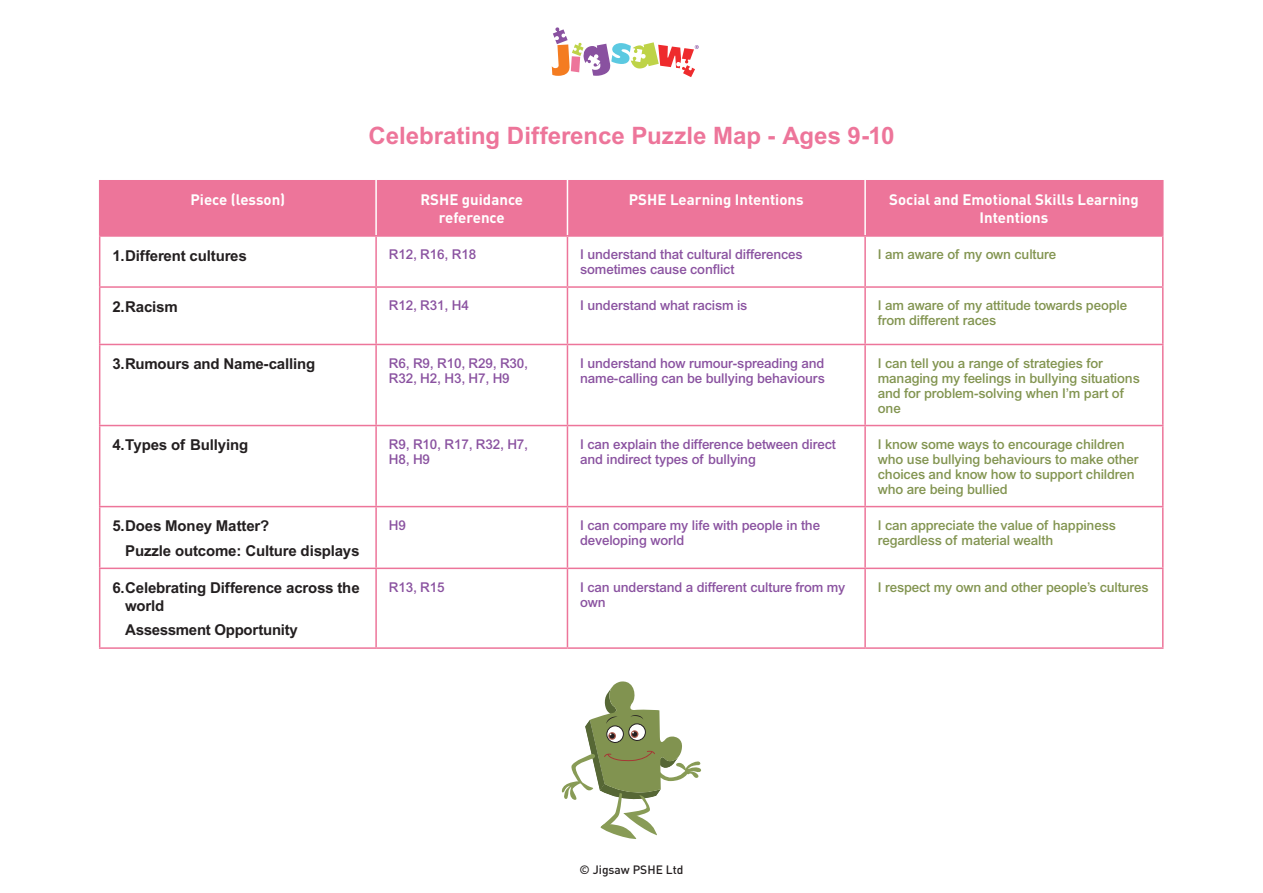
<style>
.page{position:relative;width:1263px;height:893px;background:#fff}
.page>*{position:absolute;margin:0;border:0;box-sizing:border-box;transform-origin:0 0}
.t1{font:700 24px "Arial";color:#ed759a}
.t2{font:700 15px/18px "Arial";letter-spacing:-.01em;color:#231f20}
.t3{font:700 15px/18px "DIN";color:#fff;text-align:center}
.t4{font:500 13.5px/15px "Arial";letter-spacing:-.01em;color:#829450}
.t5{font:500 13.5px/15px "Arial";letter-spacing:-.01em;color:#8a52a0}
.t6{font:500 12px "DIN";color:#231f20}
</style>
<div class="page">
<svg style="left:552px;top:27px;width:147px;height:50px"></svg>
<div style="left:100px;top:180px;width:1062px;height:55px;background:#ed759a"></div>
<hr style="left:375px;top:180px;width:2px;height:55px;background:#fff">
<hr style="left:567px;top:180px;width:1px;height:55px;background:#fff">
<hr style="left:376px;top:235px;width:191px;height:2px;background:#ed759a">
<hr style="left:375px;top:237px;width:2px;height:49px;background:#ed759a">
<hr style="left:567px;top:237px;width:1px;height:49px;background:#ed759a">
<hr style="left:376px;top:286px;width:191px;height:2px;background:#ed759a">
<hr style="left:375px;top:288px;width:2px;height:56px;background:#ed759a">
<hr style="left:567px;top:288px;width:1px;height:56px;background:#ed759a">
<hr style="left:376px;top:344px;width:191px;height:1px;background:#ed759a">
<hr style="left:375px;top:345px;width:2px;height:80px;background:#ed759a">
<hr style="left:567px;top:345px;width:1px;height:80px;background:#ed759a">
<hr style="left:376px;top:425px;width:191px;height:1px;background:#ed759a">
<hr style="left:375px;top:426px;width:2px;height:80px;background:#ed759a">
<hr style="left:567px;top:426px;width:1px;height:80px;background:#ed759a">
<hr style="left:376px;top:506px;width:191px;height:1px;background:#ed759a">
<hr style="left:375px;top:507px;width:2px;height:61px;background:#ed759a">
<hr style="left:567px;top:507px;width:1px;height:61px;background:#ed759a">
<hr style="left:376px;top:568px;width:191px;height:1px;background:#ed759a">
<hr style="left:375px;top:569px;width:2px;height:78px;background:#ed759a">
<hr style="left:567px;top:569px;width:1px;height:78px;background:#ed759a">
<hr style="left:376px;top:647px;width:191px;height:2px;background:#ed759a">
<hr style="left:99px;top:180px;width:1px;height:55px;background:#ed759a">
<hr style="left:864px;top:180px;width:2px;height:55px;background:#fff">
<hr style="left:1162px;top:180px;width:1px;height:55px;background:#ed759a">
<hr style="left:99px;top:235px;width:277px;height:2px;background:#ed759a">
<hr style="left:99px;top:237px;width:1px;height:49px;background:#ed759a">
<hr style="left:567px;top:235px;width:298px;height:2px;background:#ed759a">
<hr style="left:865px;top:235px;width:298px;height:2px;background:#ed759a">
<hr style="left:864px;top:237px;width:2px;height:49px;background:#ed759a">
<hr style="left:1162px;top:237px;width:1px;height:49px;background:#ed759a">
<hr style="left:99px;top:286px;width:277px;height:2px;background:#ed759a">
<hr style="left:99px;top:288px;width:1px;height:56px;background:#ed759a">
<hr style="left:567px;top:286px;width:298px;height:2px;background:#ed759a">
<hr style="left:865px;top:286px;width:298px;height:2px;background:#ed759a">
<hr style="left:864px;top:288px;width:2px;height:56px;background:#ed759a">
<hr style="left:1162px;top:288px;width:1px;height:56px;background:#ed759a">
<hr style="left:99px;top:344px;width:277px;height:1px;background:#ed759a">
<hr style="left:99px;top:345px;width:1px;height:80px;background:#ed759a">
<hr style="left:567px;top:344px;width:298px;height:1px;background:#ed759a">
<hr style="left:865px;top:344px;width:298px;height:1px;background:#ed759a">
<hr style="left:864px;top:345px;width:2px;height:80px;background:#ed759a">
<hr style="left:1162px;top:345px;width:1px;height:80px;background:#ed759a">
<hr style="left:99px;top:425px;width:277px;height:1px;background:#ed759a">
<hr style="left:99px;top:426px;width:1px;height:80px;background:#ed759a">
<hr style="left:567px;top:425px;width:298px;height:1px;background:#ed759a">
<hr style="left:865px;top:425px;width:298px;height:1px;background:#ed759a">
<hr style="left:864px;top:426px;width:2px;height:80px;background:#ed759a">
<hr style="left:1162px;top:426px;width:1px;height:80px;background:#ed759a">
<hr style="left:99px;top:506px;width:277px;height:1px;background:#ed759a">
<hr style="left:99px;top:507px;width:1px;height:61px;background:#ed759a">
<hr style="left:567px;top:506px;width:298px;height:1px;background:#ed759a">
<hr style="left:865px;top:506px;width:298px;height:1px;background:#ed759a">
<hr style="left:864px;top:507px;width:2px;height:61px;background:#ed759a">
<hr style="left:1162px;top:507px;width:1px;height:61px;background:#ed759a">
<hr style="left:99px;top:568px;width:277px;height:1px;background:#ed759a">
<hr style="left:99px;top:569px;width:1px;height:78px;background:#ed759a">
<hr style="left:567px;top:568px;width:298px;height:1px;background:#ed759a">
<hr style="left:865px;top:568px;width:298px;height:1px;background:#ed759a">
<hr style="left:864px;top:569px;width:2px;height:78px;background:#ed759a">
<hr style="left:1162px;top:569px;width:1px;height:78px;background:#ed759a">
<hr style="left:99px;top:647px;width:277px;height:2px;background:#ed759a">
<hr style="left:567px;top:647px;width:298px;height:2px;background:#ed759a">
<hr style="left:865px;top:647px;width:298px;height:2px;background:#ed759a">
<svg style="left:561px;top:681px;width:141px;height:158px"></svg>
<p class="t1" style="left:369px;top:122px;width:527px">Celebrating Difference Puzzle Map - Ages 9-10</p>
<p class="t3" style="left:190px;top:190px;width:96px">Piece (lesson)</p>
<p class="t3" style="left:420px;top:190px;width:104px">RSHE guidance reference</p>
<p class="t3" style="left:629px;top:190px;width:176px">PSHE Learning Intentions</p>
<p class="t3" style="left:889px;top:190px;width:251px">Social and Emotional Skills Learning<br>Intentions</p>
<p class="t2" style="left:112px;top:246px;width:136px">1.Different cultures</p>
<p class="t5" style="left:389px;top:247px;width:89px">R12, R16, R18</p>
<p class="t5" style="left:580px;top:247px;width:224px">I understand that cultural differences sometimes cause conflict</p>
<p class="t4" style="left:878px;top:247px;width:180px">I am aware of my own culture</p>
<p class="t2" style="left:112px;top:297px;width:67px">2.Racism</p>
<p class="t5" style="left:389px;top:298px;width:81px">R12, R31, H4</p>
<p class="t5" style="left:580px;top:298px;width:169px">I understand what racism is</p>
<p class="t4" style="left:878px;top:298px;width:251px">I am aware of my attitude towards people from different races</p>
<p class="t2" style="left:112px;top:355px;width:204px">3.Rumours and Name-calling</p>
<p class="t5" style="left:389px;top:355px;width:141px">R6, R9, R10, R29, R30,<br>R32, H2, H3, H7, H9</p>
<p class="t5" style="left:580px;top:355px;width:246px">I understand how rumour-spreading and name-calling can be bullying behaviours</p>
<p class="t4" style="left:878px;top:355px;width:263px">I can tell you a range of strategies for managing my feelings in bullying situations and for problem-solving when I’m part of one</p>
<p class="t2" style="left:112px;top:436px;width:137px">4.Types of Bullying</p>
<p class="t5" style="left:389px;top:436px;width:141px">R9, R10, R17, R32, H7,<br>H8, H9</p>
<p class="t5" style="left:580px;top:436px;width:257px">I can explain the difference between direct and indirect types of bullying</p>
<p class="t4" style="left:878px;top:436px;width:262px">I know some ways to encourage children who use bullying behaviours to make other choices and know how to support children who are being bullied</p>
<p class="t2" style="left:112px;top:517px;width:158px">5.Does Money Matter?</p>
<p class="t2" style="left:125px;top:541px;width:236px">Puzzle outcome: Culture displays</p>
<p class="t5" style="left:389px;top:518px;width:19px">H9</p>
<p class="t5" style="left:580px;top:518px;width:241px">I can compare my life with people in the developing world</p>
<p class="t4" style="left:878px;top:518px;width:239px">I can appreciate the value of happiness regardless of material wealth</p>
<p class="t2" style="left:125px;top:578px;width:236px;text-indent:-13px">6.Celebrating Difference across the world</p>
<p class="t2" style="left:125px;top:621px;width:174px">Assessment Opportunity</p>
<p class="t5" style="left:389px;top:579px;width:57px">R13, R15</p>
<p class="t5" style="left:580px;top:579px;width:267px">I can understand a different culture from my own</p>
<p class="t4" style="left:878px;top:579px;width:272px">I respect my own and other people’s cultures</p>
<p class="t6" style="left:579px;top:862px;width:105px">© Jigsaw PSHE Ltd</p>
</div>
